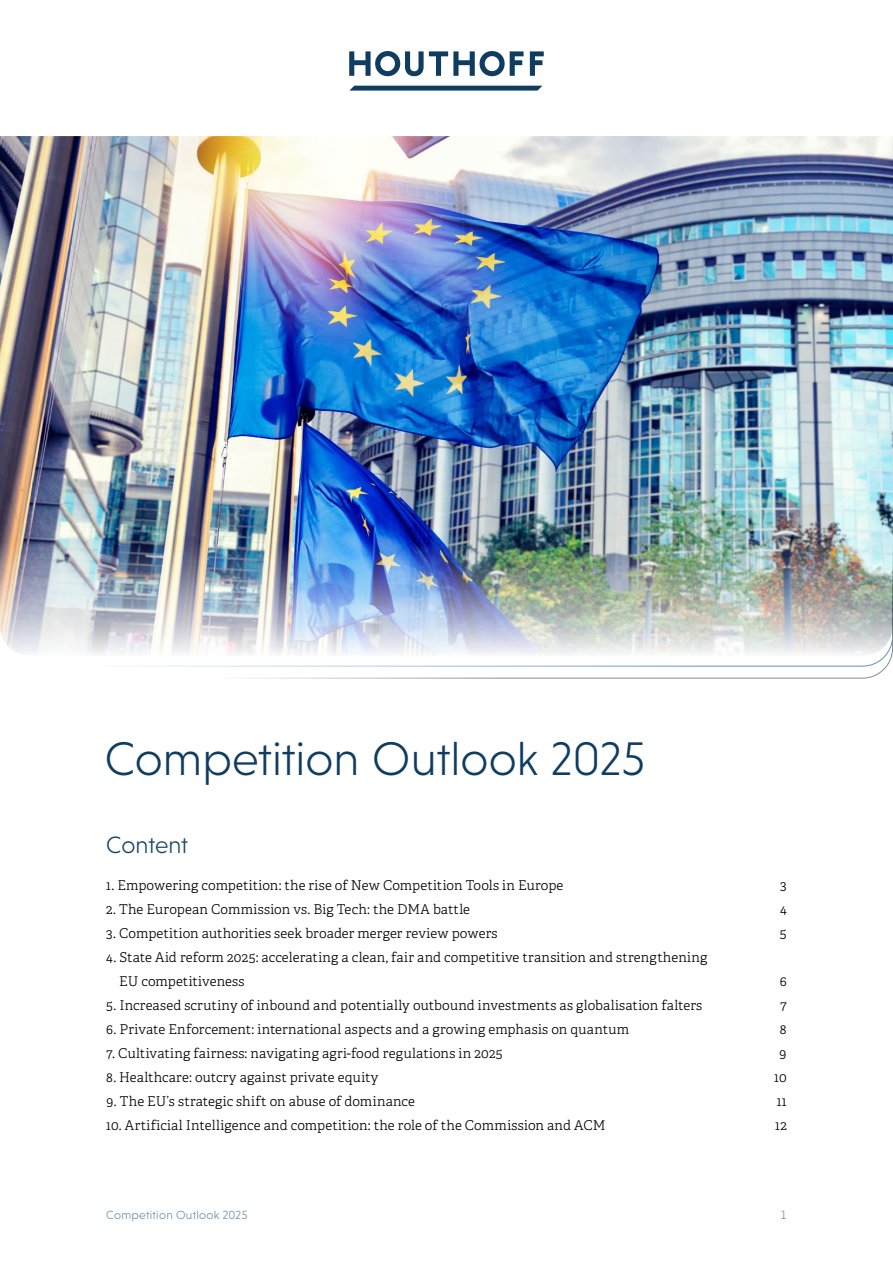
<style>
.page{position:relative;width:893px;height:1263px;background:#fff}
.page>*{position:absolute;margin:0;border:0;box-sizing:border-box;transform-origin:0 0}
.Cover_heading{font:300 48px "Niveau Grotesk";color:#0e3d61}
.Subheading{font:300 24px "Niveau Grotesk";letter-spacing:-.005em;color:#0e3d61}
.t1{font:300 13.5px/24px "Adelle";letter-spacing:.01em;color:#000}
.Gegevens{font:300 12px "Niveau Grotesk";letter-spacing:.025em;color:#5f879f}
</style>
<div class="page">
<svg style="left:133px;top:656px;width:759px;height:23px"></svg>
<img style="left:0;top:136px;width:893px;height:520px">
<svg style="left:530px;top:51px;width:14px;height:25px"></svg>
<svg style="left:349px;top:51px;width:175px;height:25px"></svg>
<svg style="left:349px;top:86px;width:193px;height:5px"></svg>
<p class="Cover_heading" style="left:105px;top:732px;width:542px">Competition Outlook 2025</p>
<p class="Subheading" style="left:106px;top:832px;width:83px">Content</p>
<p class="t1" style="left:106px;top:873px;width:459px">1. Empowering competition: the rise of New Competition Tools in Europe</p>
<p class="t1" style="left:780px;top:873px;width:8px">3</p>
<p class="t1" style="left:106px;top:897px;width:365px">2. The European Commission vs. Big Tech: the DMA battle</p>
<p class="t1" style="left:780px;top:897px;width:8px">4</p>
<p class="t1" style="left:106px;top:921px;width:393px">3. Competition authorities seek broader merger review powers</p>
<p class="t1" style="left:780px;top:921px;width:8px">5</p>
<p class="t1" style="left:119px;top:945px;width:590px;text-indent:-13px">4. State Aid reform 2025: accelerating a clean, fair and competitive transition and strengthening<br>EU competitiveness</p>
<p class="t1" style="left:780px;top:969px;width:8px">6</p>
<p class="t1" style="left:106px;top:993px;width:597px">5. Increased scrutiny of inbound and potentially outbound investments as globalisation falters</p>
<p class="t1" style="left:780px;top:993px;width:8px">7</p>
<p class="t1" style="left:106px;top:1017px;width:524px">6. Private Enforcement: international aspects and a growing emphasis on quantum</p>
<p class="t1" style="left:780px;top:1017px;width:8px">8</p>
<p class="t1" style="left:106px;top:1041px;width:398px">7. Cultivating fairness: navigating agri-food regulations in 2025</p>
<p class="t1" style="left:779px;top:1041px;width:9px">9</p>
<p class="t1" style="left:106px;top:1065px;width:274px">8. Healthcare: outcry against private equity</p>
<p class="t1" style="left:774px;top:1065px;width:14px">10</p>
<p class="t1" style="left:106px;top:1089px;width:310px">9. The EU’s strategic shift on abuse of dominance</p>
<p class="t1" style="left:777px;top:1089px;width:12px">11</p>
<p class="t1" style="left:106px;top:1113px;width:501px">10. Artificial Intelligence and competition: the role of the Commission and ACM</p>
<p class="t1" style="left:775px;top:1113px;width:13px">12</p>
<p class="Gegevens" style="left:106px;top:1208px;width:143px">Competition Outlook 2025</p>
<p class="Gegevens" style="left:780px;top:1208px;width:8px">1</p>
</div>
